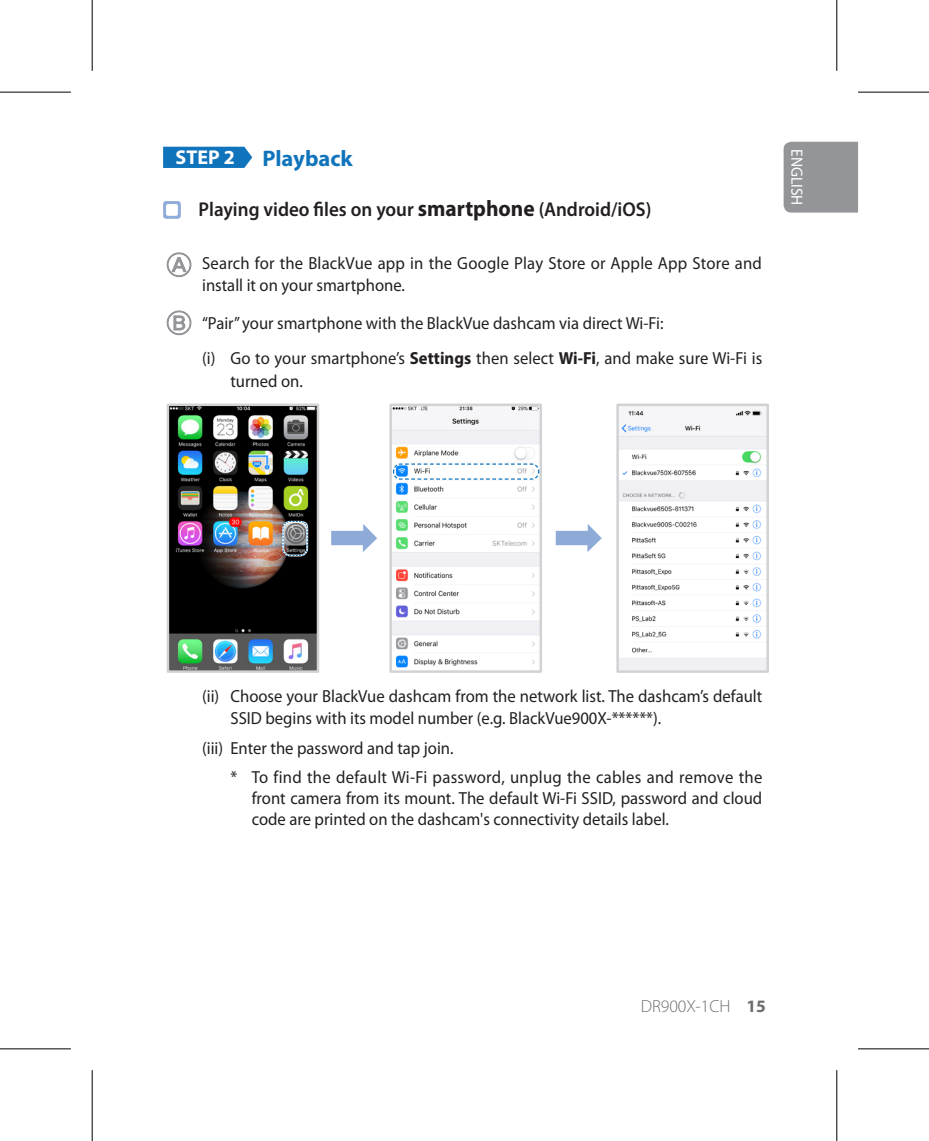
<style>
.page{position:relative;width:929px;height:1141px;background:#fff}
.page>*{position:absolute;margin:0;border:0;box-sizing:border-box;transform-origin:0 0}
.Title_Blue{font:700 22.5px "Myriad Pro";color:#1074bc}
.Title_Black{font:600 20px "Myriad Pro";color:#231f20;scale:.95 1}
.Title_White{font:700 20px "Myriad Pro";color:#fff}
.Body{font:17.5px/22.5px "Myriad Pro";color:#231f20;scale:.95 1}
.t1{font:300 17.5px "Myriad Pro";color:#6c6d70}
.t2{font:16.25px "Myriad Pro";color:#fff;scale:.95 1}
.s1{font-weight:700;font-size:22.5px}
.s2{font-weight:700}
</style>
<div class="page">
<div style="left:163px;top:147px;width:89px;height:21px;background:#1074bc"></div>
<svg style="left:163px;top:201px;width:18px;height:18px"></svg>
<svg style="left:166px;top:252px;width:26px;height:26px"></svg>
<svg style="left:166px;top:310px;width:26px;height:26px"></svg>
<img style="left:170px;top:407px;width:146px;height:263px">
<div style="left:167px;top:404px;width:152px;height:269px;border:2px solid #d1d2d4"></div>
<img style="left:392px;top:407px;width:147px;height:261px">
<div style="left:389px;top:404px;width:153px;height:269px;border:2px solid #d1d2d4"></div>
<img style="left:619px;top:410px;width:146px;height:260px">
<div style="left:616px;top:404px;width:152px;height:269px;border:2px solid #d1d2d4"></div>
<svg style="left:331px;top:524px;width:46px;height:28px"></svg>
<svg style="left:555px;top:524px;width:46px;height:28px"></svg>
<svg style="left:392px;top:463px;width:148px;height:17px"></svg>
<svg style="left:282px;top:521px;width:26px;height:35px"></svg>
<div style="left:783px;top:142px;width:74px;height:71px;background:#939598"></div>
<svg style="left:0;top:91px;width:71px;height:1px"></svg>
<svg style="left:858px;top:91px;width:70px;height:1px"></svg>
<svg style="left:0;top:1049px;width:71px;height:1px"></svg>
<svg style="left:858px;top:1049px;width:70px;height:1px"></svg>
<svg style="left:91px;top:0;width:1px;height:71px"></svg>
<svg style="left:91px;top:1070px;width:1px;height:71px"></svg>
<svg style="left:837px;top:0;width:1px;height:71px"></svg>
<svg style="left:837px;top:1070px;width:1px;height:71px"></svg>
<hr style="left:0;top:92px;width:71px;height:1px;background:#000">
<hr style="left:857px;top:92px;width:71px;height:1px;background:#000">
<hr style="left:0;top:1048px;width:71px;height:1px;background:#000">
<hr style="left:857px;top:1048px;width:71px;height:1px;background:#000">
<hr style="left:92px;top:0;width:1px;height:71px;background:#000">
<hr style="left:92px;top:1070px;width:1px;height:71px;background:#000">
<hr style="left:836px;top:0;width:1px;height:71px;background:#000">
<hr style="left:836px;top:1070px;width:1px;height:71px;background:#000">
<p class="Title_White" style="left:175px;top:144px;width:61px">STEP 2</p>
<p class="Title_Blue" style="left:262px;top:144px;width:92px">Playback</p>
<p class="Title_Black" style="left:198px;top:196px;width:478px">Playing video files on your <span class="s1">smartphone</span> (Android/iOS)</p>
<p class="Body" style="left:202px;top:251px;width:590px">Search for the BlackVue app in the Google Play Store or Apple App Store and install it on your smartphone.</p>
<p class="Body" style="left:202px;top:312px;width:487px">“Pair” your smartphone with the BlackVue dashcam via direct Wi-Fi:</p>
<p class="Body" style="left:230px;top:347px;width:561px;text-indent:-28px">(i) Go to your smartphone’s <span class="s2">Settings</span> then select <span class="s2">Wi-Fi</span>, and make sure Wi-Fi is turned on.</p>
<p class="t2" style="left:807px;top:149px;width:61px;rotate:90deg">ENGLISH</p>
<p class="Body" style="left:230px;top:684px;width:561px;text-indent:-28px">(ii) Choose your BlackVue dashcam from the network list. The dashcam’s default<br>SSID begins with its model number (e.g. BlackVue900X-******).</p>
<p class="Body" style="left:202px;top:736px;width:266px">(iii) Enter the password and tap join.</p>
<p class="Body" style="left:252px;top:767px;width:539px;line-height:21px;text-align:justify;text-indent:-21px">* To find the default Wi-Fi password, unplug the cables and remove the front camera from its mount. The default Wi-Fi SSID, password and cloud code are printed on the dashcam's connectivity details label.</p>
<p class="t1" style="left:640px;top:997px;width:127px">DR900X-1CH <span class="s2">15</span></p>
</div>
